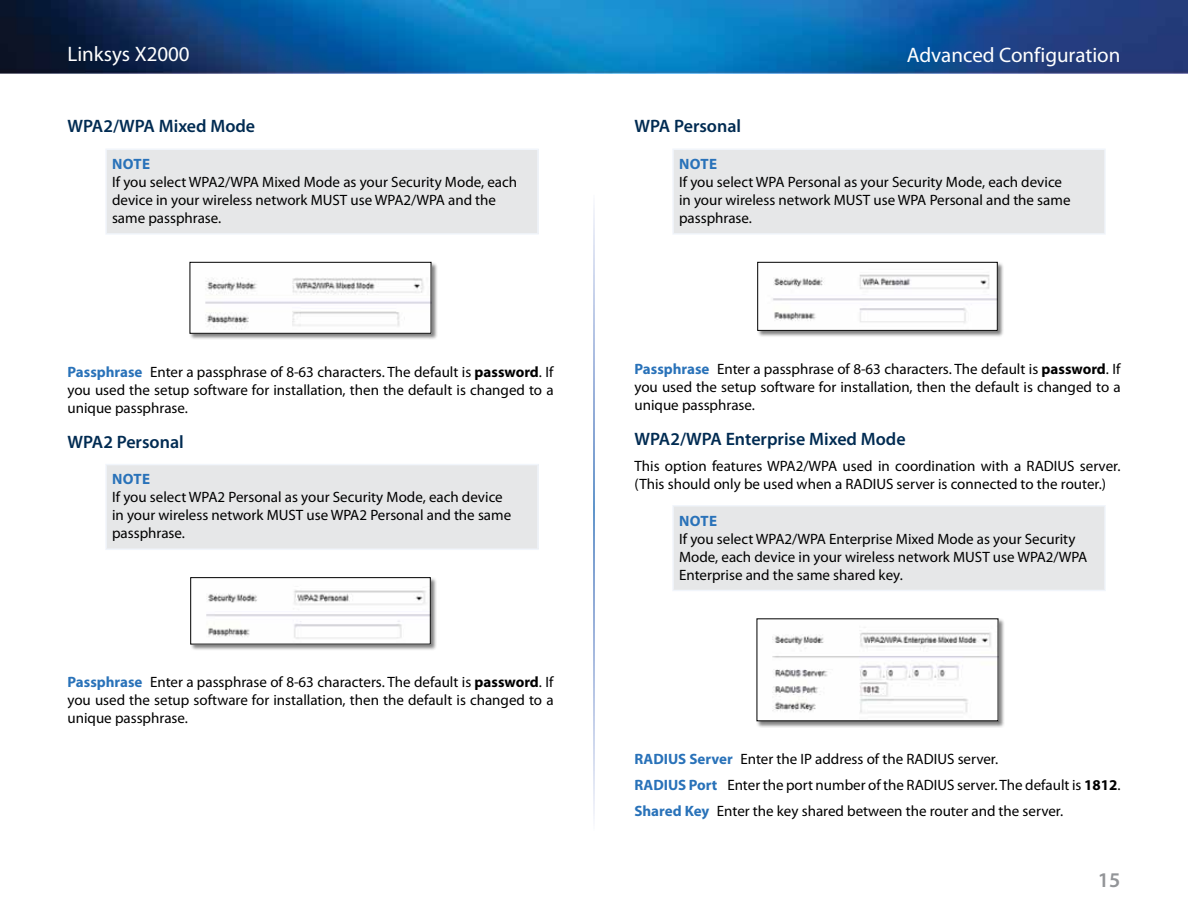
<style>
.page{position:relative;width:1188px;height:918px;background:#fff}
.page>*{position:absolute;margin:0;border:0;box-sizing:border-box;transform-origin:0 0}
.t1{font:21px "Myriad Pro";color:#fff}
.t2{font:600 21px "Myriad Pro";color:#939598}
.t3{font:600 18px "Myriad Pro";color:#002b52}
.t4{font:15px/18px "Myriad Pro";color:#000}
.t5{font:700 15px "Myriad Pro";letter-spacing:.02em;color:#2972b9}
.s1{font-weight:700;color:#2972b9}
.s2{font-weight:700}
</style>
<div class="page">
<img style="left:0;top:0;width:1188px;height:73px">
<div style="left:106px;top:149px;width:432px;height:85px;background:#e6e7e8"></div>
<hr style="left:105px;top:148px;width:434px;height:2px;background:#f1f5fb">
<hr style="left:105px;top:150px;width:2px;height:83px;background:#f1f5fb">
<hr style="left:537px;top:150px;width:2px;height:83px;background:#f1f5fb">
<hr style="left:105px;top:233px;width:434px;height:2px;background:#f1f5fb">
<div style="left:189px;top:262px;width:249px;height:79px;background:#000;opacity:.5"></div>
<img style="left:192px;top:264px;width:237px;height:68px">
<div style="left:190px;top:262px;width:241px;height:72px;border:1px solid #000"></div>
<div style="left:106px;top:465px;width:432px;height:84px;background:#e6e7e8"></div>
<hr style="left:105px;top:464px;width:434px;height:1px;background:#f1f5fb">
<hr style="left:105px;top:465px;width:2px;height:84px;background:#f1f5fb">
<hr style="left:537px;top:465px;width:2px;height:84px;background:#f1f5fb">
<hr style="left:105px;top:549px;width:434px;height:1px;background:#f1f5fb">
<div style="left:190px;top:577px;width:247px;height:74px;background:#000;opacity:.5"></div>
<img style="left:192px;top:579px;width:237px;height:63px">
<div style="left:190px;top:577px;width:241px;height:67px;border:1px solid #000"></div>
<div style="left:673px;top:149px;width:432px;height:85px;background:#e6e7e8"></div>
<hr style="left:672px;top:148px;width:434px;height:2px;background:#f1f5fb">
<hr style="left:672px;top:150px;width:2px;height:83px;background:#f1f5fb">
<hr style="left:1104px;top:150px;width:2px;height:83px;background:#f1f5fb">
<hr style="left:672px;top:233px;width:434px;height:2px;background:#f1f5fb">
<div style="left:757px;top:262px;width:247px;height:75px;background:#000;opacity:.5"></div>
<img style="left:759px;top:264px;width:237px;height:65px">
<div style="left:757px;top:262px;width:241px;height:69px;border:1px solid #000"></div>
<div style="left:673px;top:506px;width:432px;height:84px;background:#e6e7e8"></div>
<hr style="left:672px;top:505px;width:434px;height:2px;background:#f1f5fb">
<hr style="left:672px;top:507px;width:2px;height:83px;background:#f1f5fb">
<hr style="left:1104px;top:507px;width:2px;height:83px;background:#f1f5fb">
<hr style="left:672px;top:590px;width:434px;height:1px;background:#f1f5fb">
<div style="left:756px;top:618px;width:249px;height:110px;background:#000;opacity:.5"></div>
<img style="left:759px;top:620px;width:237px;height:99px">
<h1 class="t1" style="left:68px;top:43px;width:124px">Linksys X2000</h1>
<h1 class="t1" style="left:907px;top:43px;width:215px">Advanced Configuration</h1>
<p class="t3" style="left:68px;top:116px;width:189px">WPA2/WPA Mixed Mode</p>
<p class="t5" style="left:112px;top:156px;width:21px">Note</p>
<p class="t4" style="left:112px;top:173px;width:407px">If you select WPA2/WPA Mixed Mode as your Security Mode, each device in your wireless network MUST use WPA2/WPA and the same passphrase.</p>
<p class="t4" style="left:68px;top:363px;width:488px;text-align:justify"><span class="s1">Passphrase</span> Enter a passphrase of 8-63 characters. The default is <span class="s2">password</span>. If you used the setup software for installation, then the default is changed to a unique passphrase.</p>
<p class="t3" style="left:68px;top:432px;width:118px">WPA2 Personal</p>
<p class="t5" style="left:112px;top:471px;width:21px">Note</p>
<p class="t4" style="left:112px;top:489px;width:401px">If you select WPA2 Personal as your Security Mode, each device in your wireless network MUST use WPA2 Personal and the same passphrase.</p>
<p class="t4" style="left:68px;top:674px;width:488px;text-align:justify"><span class="s1">Passphrase</span> Enter a passphrase of 8-63 characters. The default is <span class="s2">password</span>. If you used the setup software for installation, then the default is changed to a unique passphrase.</p>
<p class="t3" style="left:634px;top:116px;width:108px">WPA Personal</p>
<p class="t5" style="left:679px;top:156px;width:21px">Note</p>
<p class="t4" style="left:679px;top:173px;width:393px">If you select WPA Personal as your Security Mode, each device in your wireless network MUST use WPA Personal and the same passphrase.</p>
<p class="t4" style="left:634px;top:360px;width:488px;text-align:justify"><span class="s1">Passphrase</span> Enter a passphrase of 8-63 characters. The default is <span class="s2">password</span>. If you used the setup software for installation, then the default is changed to a unique passphrase.</p>
<p class="t3" style="left:634px;top:429px;width:273px">WPA2/WPA Enterprise Mixed Mode</p>
<p class="t4" style="left:634px;top:457px;width:486px">This option features WPA2/WPA used in coordination with a RADIUS server. (This should only be used when a RADIUS server is connected to the router.)</p>
<p class="t5" style="left:679px;top:512px;width:21px">Note</p>
<p class="t4" style="left:679px;top:530px;width:410px">If you select WPA2/WPA Enterprise Mixed Mode as your Security<br>Mode, each device in your wireless network MUST use WPA2/WPA<br>Enterprise and the same shared key.</p>
<p class="t4" style="left:635px;top:746px;width:486px;line-height:26.1px"><span class="s1">RADIUS Server</span> Enter the IP address of the RADIUS server.<br><span class="s1">RADIUS Port</span> Enter the port number of the RADIUS server. The default is <span class="s2">1812</span>.<br><span class="s1">Shared Key</span> Enter the key shared between the router and the server.</p>
<h1 class="t2" style="left:1098px;top:869px;width:24px">15</h1>
</div>
